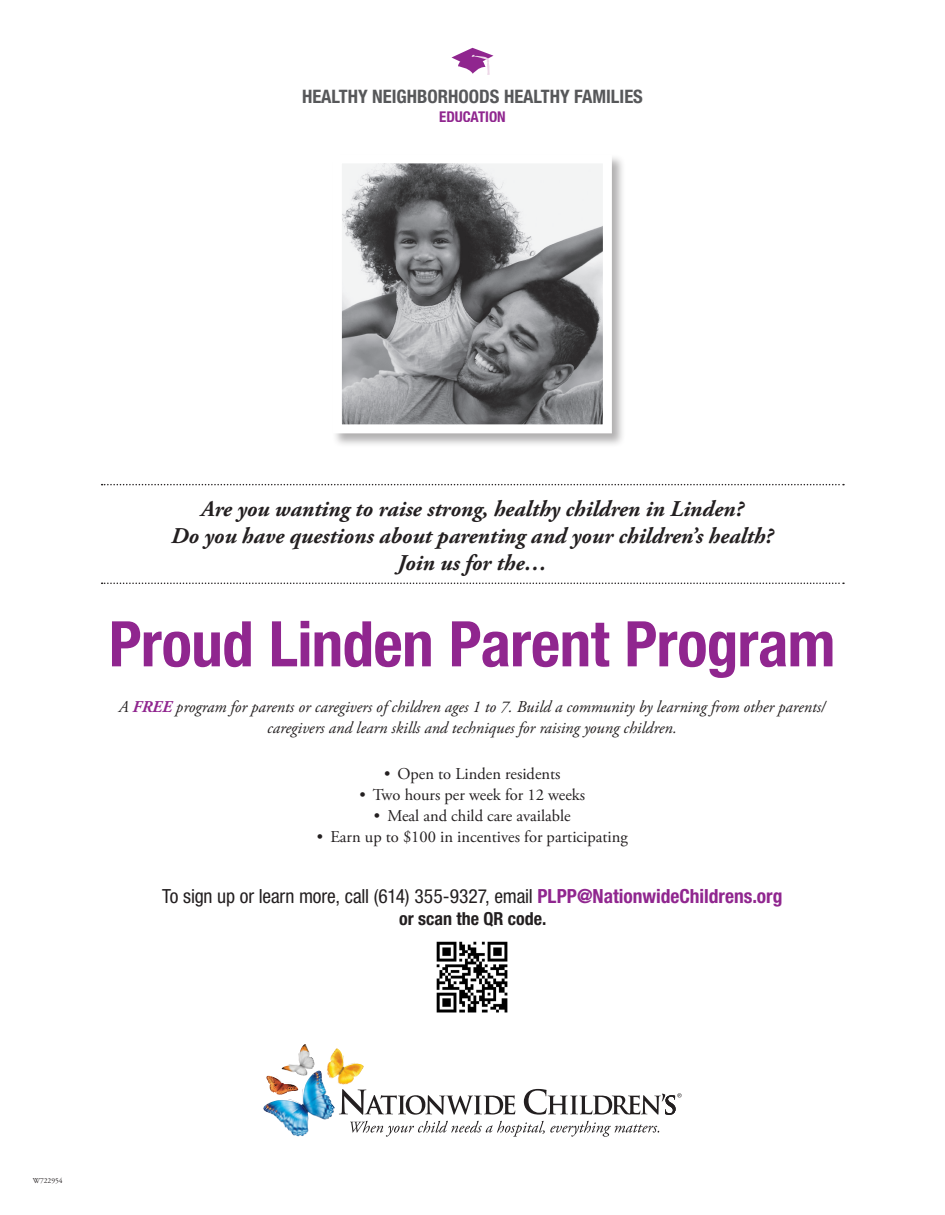
<style>
.page{position:relative;width:945px;height:1215px;background:#fff}
.page>*{position:absolute;margin:0;border:0;box-sizing:border-box;transform-origin:0 0}
.t1{font:700 condensed 63px "Helvetica Neue LT Std";letter-spacing:-.01em;color:#90268f}
.t2{font:italic 700 22.5px "Adobe Garamond Pro";color:#231f20}
.t3{font:condensed 19.5px "Helvetica Neue LT Std";letter-spacing:-.005em;color:#231f20}
.t4{font:700 condensed 18.6px "Helvetica Neue LT Std";color:#57585a}
.t5{font:700 condensed 18px "Helvetica Neue LT Std";color:#231f20}
.t6{font:italic 16.5px "Adobe Garamond Pro";color:#231f20}
.t7{font:16.5px "Adobe Garamond Pro";color:#231f20}
.t8{font:700 condensed 14.85px "Helvetica Neue LT Std";color:#90268f}
.t9{font:7.5px "Adobe Garamond Pro";color:#231f20}
.s1{font-weight:700;color:#90268f}
</style>
<div class="page">
<svg style="left:452px;top:48px;width:41px;height:27px"></svg>
<svg style="left:102px;top:583px;width:742px;height:1px"></svg>
<svg style="left:102px;top:484px;width:742px;height:1px"></svg>
<div style="left:332px;top:153px;width:294px;height:295px;background:#231f20;opacity:.35"></div>
<img style="left:343px;top:164px;width:259px;height:259px">
<div style="left:333px;top:154px;width:279px;height:279px;border:9px solid #fff"></div>
<img style="left:264px;top:1073px;width:51px;height:33px">
<svg style="left:266px;top:1076px;width:4px;height:9px"></svg>
<img style="left:298px;top:1044px;width:7px;height:21px">
<img style="left:327px;top:1048px;width:10px;height:17px">
<svg style="left:350px;top:1121px;width:309px;height:16px"></svg>
<svg style="left:339px;top:1089px;width:176px;height:26px"></svg>
<svg style="left:524px;top:1089px;width:158px;height:26px"></svg>
<img style="left:436px;top:941px;width:72px;height:72px">
<p class="t4" style="left:302px;top:85px;width:342px">HEALTHY NEIGHBORHOODS HEALTHY FAMILIES</p>
<p class="t8" style="left:439px;top:107px;width:68px">EDUCATION</p>
<p class="t2" style="left:201px;top:496px;width:544px">Are you wanting to raise strong, healthy children in Linden?</p>
<p class="t2" style="left:171px;top:523px;width:603px">Do you have questions about parenting and your children’s health?</p>
<p class="t2" style="left:398px;top:550px;width:151px">Join us for the…</p>
<p class="t1" style="left:109px;top:606px;width:728px">Proud Linden Parent Program</p>
<p class="t6" style="left:119px;top:696px;width:708px">A <span class="s1">FREE</span> program for parents or caregivers of children ages 1 to 7. Build a community by learning from other parents/</p>
<p class="t6" style="left:267px;top:717px;width:411px">caregivers and learn skills and techniques for raising young children.</p>
<p class="t7" style="left:384px;top:764px;width:178px">• Open to Linden residents</p>
<p class="t7" style="left:359px;top:785px;width:227px">• Two hours per week for 12 weeks</p>
<p class="t7" style="left:374px;top:806px;width:198px">• Meal and child care available</p>
<p class="t7" style="left:317px;top:827px;width:312px">• Earn up to $100 in incentives for participating</p>
<p class="t3" style="left:162px;top:885px;width:622px">To sign up or learn more, call (614) 355-9327, email <span class="s1">PLPP@NationwideChildrens.org</span></p>
<p class="t5" style="left:399px;top:907px;width:149px">or scan the QR code.</p>
<p class="t9" style="left:33px;top:1176px;width:31px">W722954</p>
</div>
